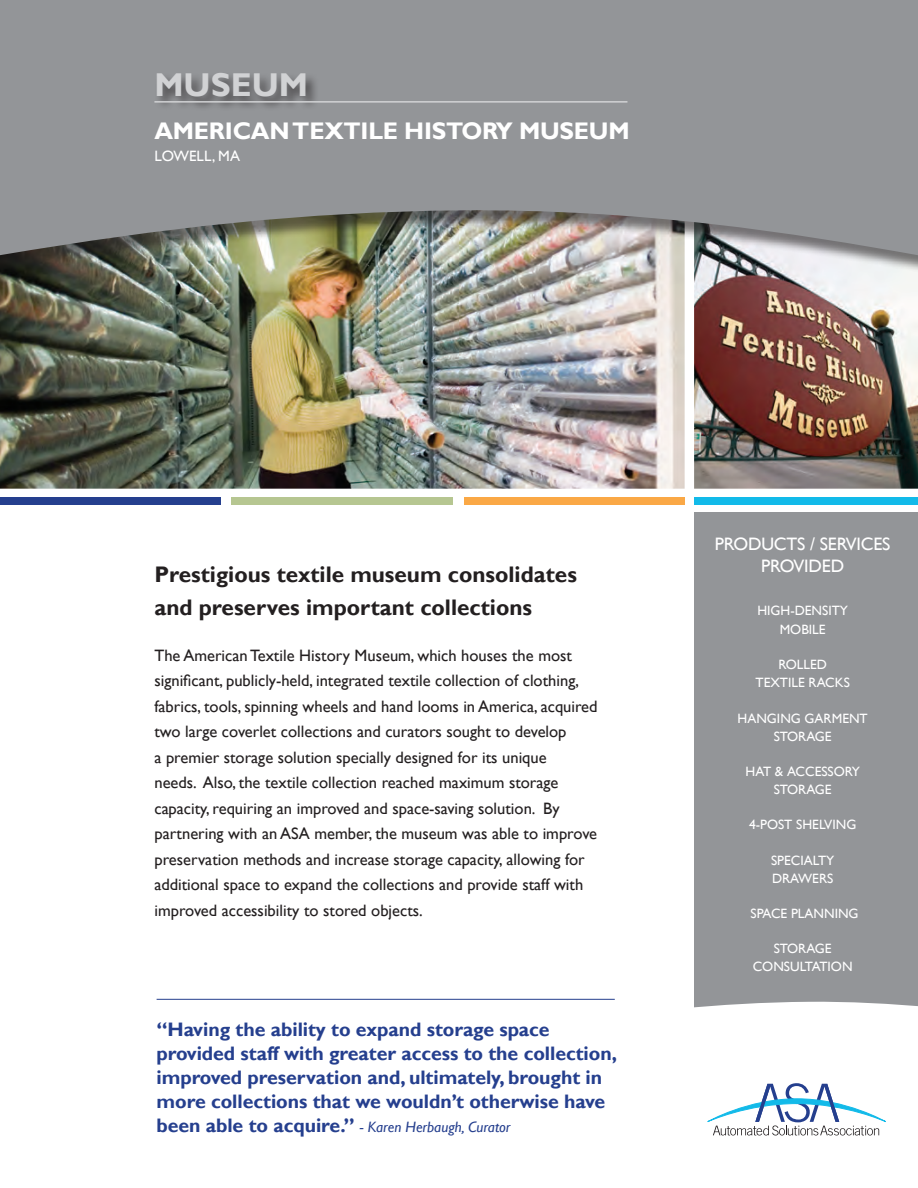
<style>
.page{position:relative;width:918px;height:1188px;background:#fff}
.page>*{position:absolute;margin:0;border:0;box-sizing:border-box;transform-origin:0 0}
.t1{font:700 33px "Gill Sans";color:#d1d2d4}
.t2{font:700 24px "Gill Sans";letter-spacing:-.01em;color:#fff}
.t3{font:700 22.5px/33px "Gill Sans";color:#231f20}
.t4{font:700 19.5px/24px "Gill Sans";letter-spacing:-.005em;color:#253f8e}
.t5{font:18px/21.6px "Gill Sans";letter-spacing:-.01em;color:#fff;text-align:center}
.t6{font:16.5px/25.5px "Gill Sans";color:#231f20}
.t7{font:italic 15px "Gill Sans";color:#253f8e}
.t8{font:15px "Gill Sans";color:#fff}
.t9{font:13.5px/18px "Gill Sans";color:#fff;text-align:center}
.s1{font-weight:700;font-style:normal;font-size:19.5px}
</style>
<div class="page">
<div style="left:694px;top:512px;width:224px;height:508px;background:#939598"></div>
<img style="left:0;top:276px;width:685px;height:213px">
<img style="left:694px;top:276px;width:224px;height:213px">
<svg style="left:694px;top:1001px;width:224px;height:19px;background:#f0f0f1"></svg>
<hr style="left:157px;top:999px;width:458px;height:1px;background:#253f8e">
<div style="left:0;top:497px;width:221px;height:7px;background:#253f8e"></div>
<div style="left:464px;top:497px;width:221px;height:7px;background:#faa846"></div>
<div style="left:231px;top:497px;width:222px;height:7px;background:#b6c691"></div>
<div style="left:694px;top:497px;width:224px;height:7px;background:#12bae9"></div>
<div style="left:0;top:0;width:918px;height:276px;background:#231f20;opacity:.6"></div>
<svg style="left:0;top:0;width:918px;height:258px;background:#929495"></svg>
<div style="left:155px;top:71px;width:165px;height:40px;background:#231f20;opacity:.6"></div>
<hr style="left:154px;top:101px;width:473px;height:2px;background:#d1d2d4">
<svg style="left:707px;top:1083px;width:179px;height:52px"></svg>
<h1 class="t1" style="left:154px;top:65px;width:155px">MUSEUM</h1>
<h2 class="t2" style="left:154px;top:116px;width:477px">AMERICAN TEXTILE HISTORY MUSEUM</h2>
<p class="t8" style="left:154px;top:148px;width:87px">LOWELL, MA</p>
<h3 class="t3" style="left:154px;top:558px;width:424px">Prestigious textile museum consolidates and preserves important collections</h3>
<p class="t6" style="left:154px;top:643px;width:445px">The American Textile History Museum, which houses the most significant, publicly-held, integrated textile collection of clothing, fabrics, tools, spinning wheels and hand looms in America, acquired two large coverlet collections and curators sought to develop<br>a premier storage solution specially designed for its unique<br>needs. Also, the textile collection reached maximum storage capacity, requiring an improved and space-saving solution. By partnering with an ASA member, the museum was able to improve preservation methods and increase storage capacity, allowing for additional space to expand the collections and provide staff with improved accessibility to stored objects.</p>
<p class="t4" style="left:157px;top:1018px;width:462px">“Having the ability to expand storage space provided staff with greater access to the collection, improved preservation and, ultimately, brought in more collections that we wouldn’t otherwise have</p>
<p class="t7" style="left:157px;top:1118px;width:356px"><span class="s1">been able to acquire.”</span> - Karen Herbaugh, Curator</p>
<p class="t5" style="left:715px;top:534px;width:177px">PRODUCTS / SERVICES<br>PROVIDED</p>
<p class="t9" style="left:757px;top:601px;width:92px;line-height:19.5px">HIGH-DENSITY<br>MOBILE</p>
<p class="t9" style="left:756px;top:656px;width:96px">ROLLED<br>TEXTILE RACKS</p>
<p class="t9" style="left:738px;top:709px;width:132px">HANGING GARMENT<br>STORAGE</p>
<p class="t9" style="left:746px;top:763px;width:116px">HAT &amp; ACCESSORY<br>STORAGE</p>
<p class="t9" style="left:749px;top:816px;width:109px">4-POST SHELVING</p>
<p class="t9" style="left:771px;top:851px;width:65px;text-align:left">SPECIALTY<br>DRAWERS</p>
<p class="t9" style="left:751px;top:905px;width:109px">SPACE PLANNING</p>
<p class="t9" style="left:753px;top:940px;width:101px">STORAGE<br>CONSULTATION</p>
</div>
